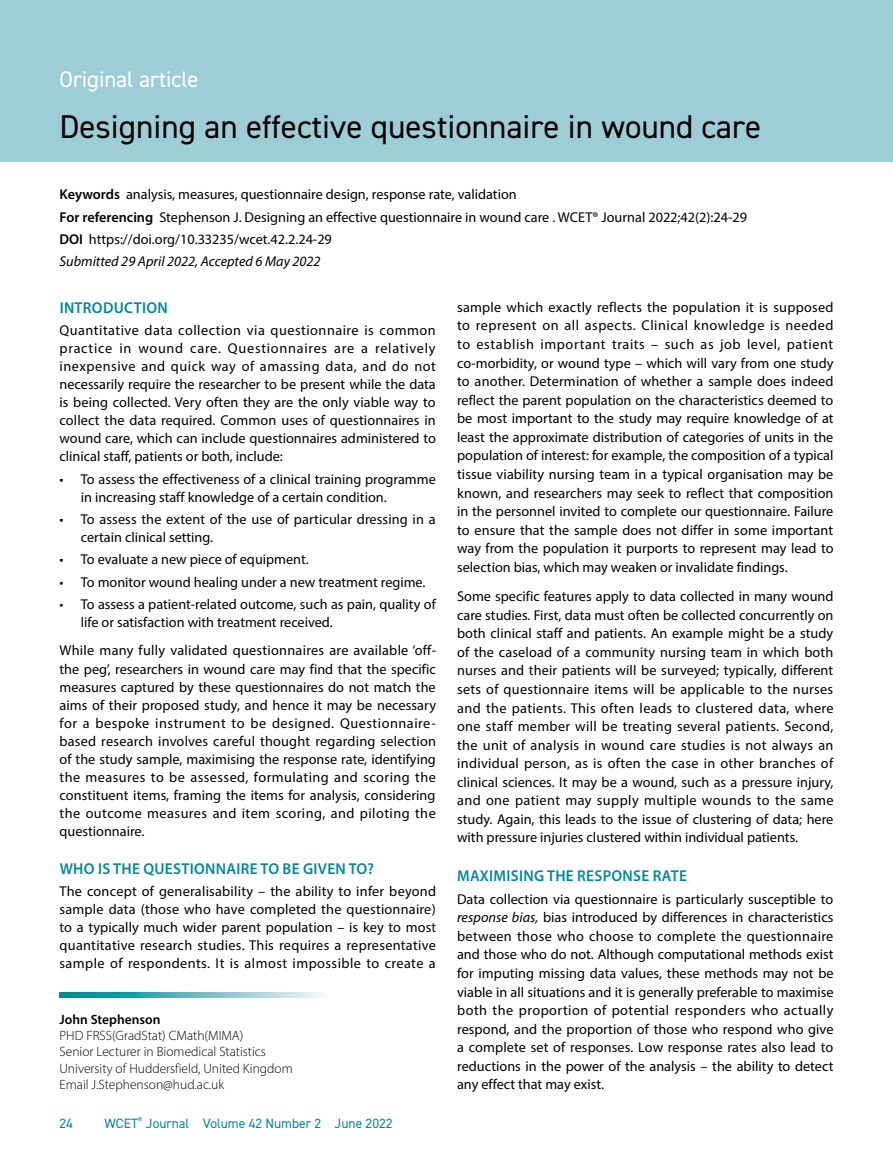
<style>
.page{position:relative;width:893px;height:1149px;background:#fff}
.page>*{position:absolute;margin:0;border:0;box-sizing:border-box;transform-origin:0 0}
.t1{font:33px "DIN2014";color:#000}
.t2{font:22.5px "DIN2014";color:#fff}
.t3{font:600 15.75px "Myriad Pro";letter-spacing:.02em;color:#008a97}
.t4{font:14.25px/18.6px "Myriad Pro";color:#000;text-align:justify}
.t5{font:300 13.5px/16.2px "Myriad Pro";color:#000}
.t6{font:13.5px "DIN2014";color:#008a97}
.t7{font:600 13.5px "Myriad Pro";color:#000}
.s1{font-weight:600}
.s2{font-style:italic}
</style>
<div class="page">
<div style="left:0;top:0;width:893px;height:162px;background:#9dced5"></div>
<svg style="left:60px;top:992px;width:262px;height:4px"></svg>
<h2 class="t2" style="left:60px;top:66px;width:141px">Original article</h2>
<h1 class="t1" style="left:60px;top:106px;width:703px">Designing an effective questionnaire in wound care</h1>
<p class="t4" style="left:60px;top:183px;width:689px;line-height:22.2px;text-align:left"><span class="s1">Keywords</span> analysis, measures, questionnaire design, response rate, validation<br><span class="s1">For referencing</span> Stephenson J. Designing an effective questionnaire in wound care . WCET® Journal 2022;42(2):24-29<br><span class="s1">DOI</span> https://doi.org/10.33235/wcet.42.2.24-29<br><span class="s2">Submitted 29 April 2022, Accepted 6 May 2022</span></p>
<p class="t3" style="left:60px;top:297px;width:110px">INTRODUCTION</p>
<p class="t4" style="left:60px;top:321px;width:378px;line-height:18px">Quantitative data collection via questionnaire is common practice in wound care. Questionnaires are a relatively inexpensive and quick way of amassing data, and do not necessarily require the researcher to be present while the data is being collected. Very often they are the only viable way to collect the data required. Common uses of questionnaires in wound care, which can include questionnaires administered to clinical staff, patients or both, include:</p>
<p class="t4" style="left:81px;top:469px;width:357px;line-height:18px;text-indent:-21px">• To assess the effectiveness of a clinical training programme in increasing staff knowledge of a certain condition.</p>
<p class="t4" style="left:81px;top:510px;width:356px;line-height:18px;text-indent:-21px">• To assess the extent of the use of particular dressing in a certain clinical setting.</p>
<p class="t4" style="left:60px;top:549px;width:251px">• To evaluate a new piece of equipment.</p>
<p class="t4" style="left:60px;top:572px;width:368px">• To monitor wound healing under a new treatment regime.</p>
<p class="t4" style="left:81px;top:594px;width:357px;line-height:18px;text-indent:-21px">• To assess a patient-related outcome, such as pain, quality of life or satisfaction with treatment received.</p>
<p class="t4" style="left:60px;top:641px;width:378px;line-height:18px">While many fully validated questionnaires are available ‘off&shy;the peg’, researchers in wound care may find that the specific measures captured by these questionnaires do not match the aims of their proposed study, and hence it may be necessary for a bespoke instrument to be designed. Questionnaire&shy;based research involves careful thought regarding selection of the study sample, maximising the response rate, identifying the measures to be assessed, formulating and scoring the constituent items, framing the items for analysis, considering the outcome measures and item scoring, and piloting the questionnaire.</p>
<p class="t3" style="left:60px;top:858px;width:316px">WHO IS THE QUESTIONNAIRE TO BE GIVEN TO?</p>
<p class="t4" style="left:60px;top:881px;width:378px;line-height:18px">The concept of generalisability – the ability to infer beyond sample data (those who have completed the questionnaire) to a typically much wider parent population – is key to most quantitative research studies. This requires a representative sample of respondents. It is almost impossible to create a</p>
<p class="t4" style="left:457px;top:297px;width:378px">sample which exactly reflects the population it is supposed to represent on all aspects. Clinical knowledge is needed to establish important traits – such as job level, patient co-morbidity, or wound type – which will vary from one study to another. Determination of whether a sample does indeed reflect the parent population on the characteristics deemed to be most important to the study may require knowledge of at least the approximate distribution of categories of units in the population of interest: for example, the composition of a typical tissue viability nursing team in a typical organisation may be known, and researchers may seek to reflect that composition in the personnel invited to complete our questionnaire. Failure to ensure that the sample does not differ in some important way from the population it purports to represent may lead to selection bias, which may weaken or invalidate findings.</p>
<p class="t4" style="left:457px;top:586px;width:378px">Some specific features apply to data collected in many wound care studies. First, data must often be collected concurrently on both clinical staff and patients. An example might be a study of the caseload of a community nursing team in which both nurses and their patients will be surveyed; typically, different sets of questionnaire items will be applicable to the nurses and the patients. This often leads to clustered data, where one staff member will be treating several patients. Second, the unit of analysis in wound care studies is not always an individual person, as is often the case in other branches of clinical sciences. It may be a wound, such as a pressure injury, and one patient may supply multiple wounds to the same study. Again, this leads to the issue of clustering of data; here with pressure injuries clustered within individual patients.</p>
<p class="t3" style="left:457px;top:865px;width:231px">MAXIMISING THE RESPONSE RATE</p>
<p class="t4" style="left:457px;top:889px;width:378px">Data collection via questionnaire is particularly susceptible to <span class="s2">response bias,</span> bias introduced by differences in characteristics between those who choose to complete the questionnaire and those who do not. Although computational methods exist for imputing missing data values, these methods may not be viable in all situations and it is generally preferable to maximise both the proportion of potential responders who actually respond, and the proportion of those who respond who give a complete set of responses. Low response rates also lead to reductions in the power of the analysis – the ability to detect any effect that may exist.</p>
<p class="t7" style="left:60px;top:1010px;width:102px">John Stephenson</p>
<p class="t5" style="left:60px;top:1027px;width:235px">PHD FRSS(GradStat) CMath(MIMA)<br>Senior Lecturer in Biomedical Statistics University of Huddersfield, United Kingdom Email J.Stephenson@hud.ac.uk</p>
<p class="t6" style="left:60px;top:1114px;width:15px">24</p>
<p class="t6" style="left:105px;top:1114px;width:290px">WCET<sup>®</sup> Journal Volume 42 Number 2 June 2022</p>
</div>
